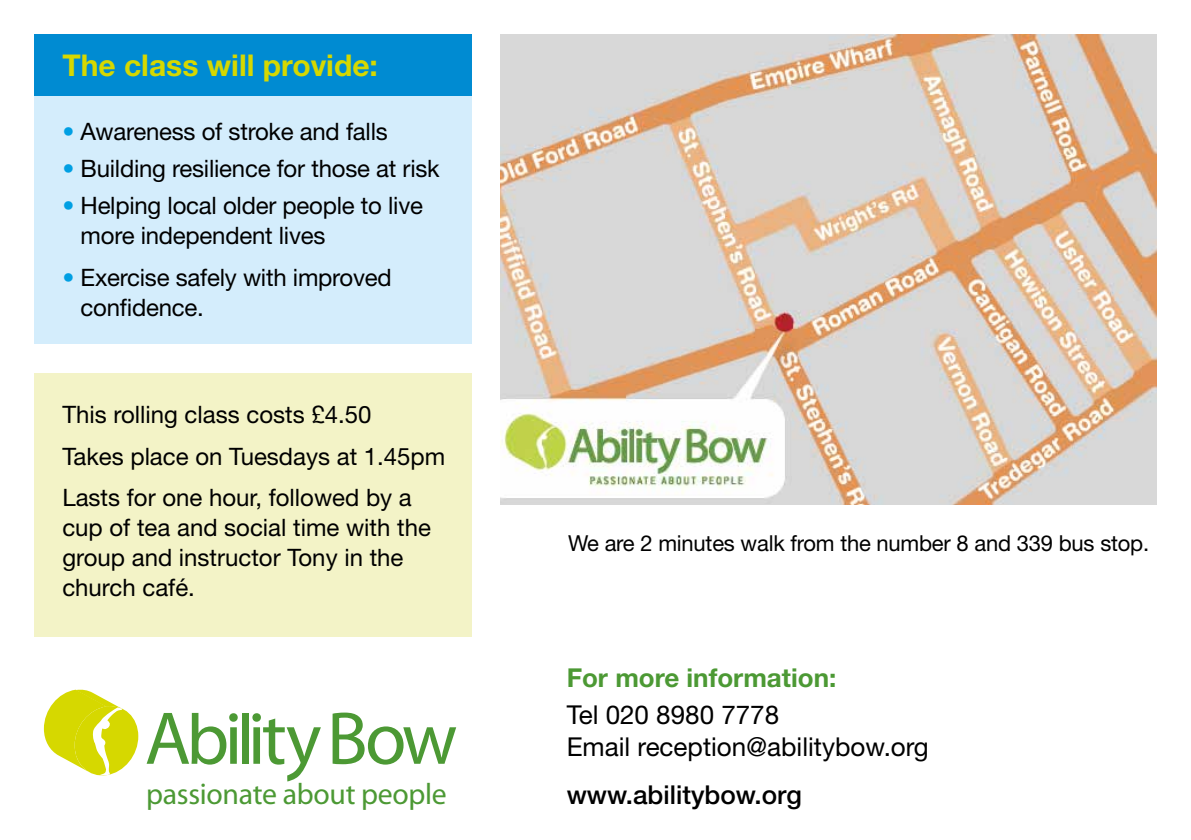
<style>
.page{position:relative;width:1191px;height:840px;background:#fff}
.page>*{position:absolute;margin:0;border:0;box-sizing:border-box;transform-origin:0 0}
.t1{font:700 30px "Helvetica Neue";color:#d6d800}
.t2{font:29.8px "Myriad";letter-spacing:-.01em;color:#4c9934}
.t3{font:26px/32px "Helvetica Neue";color:#000}
.t4{font:700 26px "Helvetica Neue";color:#4c9934}
.t5{font:500 26px "Helvetica Neue";color:#000}
.t6{font:24px/30px "Helvetica Neue";letter-spacing:-.01em;color:#000}
.t7{font:22px "Helvetica Neue";letter-spacing:-.01em;color:#000}
.s1{color:#009fe3}
</style>
<div class="page">
<div style="left:34px;top:96px;width:438px;height:247px;background:#d4edfc"></div>
<div style="left:34px;top:373px;width:438px;height:263px;background:#f3f3c7"></div>
<img style="left:501px;top:34px;width:656px;height:470px">
<svg style="left:147px;top:712px;width:91px;height:52px"></svg>
<div style="left:242px;top:712px;width:6px;height:51px;background:#4c9934"></div>
<svg style="left:252px;top:713px;width:69px;height:68px"></svg>
<svg style="left:332px;top:712px;width:124px;height:52px"></svg>
<svg style="left:44px;top:689px;width:94px;height:87px"></svg>
<div style="left:34px;top:34px;width:438px;height:62px;background:#008bd2"></div>
<p class="t1" style="left:62px;top:47px;width:317px">The class will provide:</p>
<p class="t6" style="left:62px;top:116px;width:327px"><span class="s1">•</span> Awareness of stroke and falls</p>
<p class="t6" style="left:62px;top:153px;width:379px"><span class="s1">•</span> Building resilience for those at risk</p>
<p class="t6" style="left:81px;top:190px;width:344px;text-indent:-18px"><span class="s1">•</span> Helping local older people to live more independent lives</p>
<p class="t6" style="left:81px;top:262px;width:313px;text-indent:-18px"><span class="s1">•</span> Exercise safely with improved confidence.</p>
<p class="t6" style="left:62px;top:393px;width:384px;line-height:41.4px">This rolling class costs £4.50<br>Takes place on Tuesdays at 1.45pm<br>Lasts for one hour, followed by a</p>
<p class="t6" style="left:62px;top:512px;width:370px">cup of tea and social time with the group and instructor Tony in the church café.</p>
<p class="t2" style="left:146px;top:779px;width:302px">passionate about people</p>
<p class="t7" style="left:568px;top:529px;width:582px">We are 2 minutes walk from the number 8 and 339 bus stop.</p>
<p class="t4" style="left:566px;top:661px;width:271px">For more information:</p>
<p class="t3" style="left:566px;top:698px;width:363px">Tel 020 8980 7778<br>Email reception@abilitybow.org</p>
<p class="t5" style="left:566px;top:778px;width:237px">www.abilitybow.org</p>
</div>
